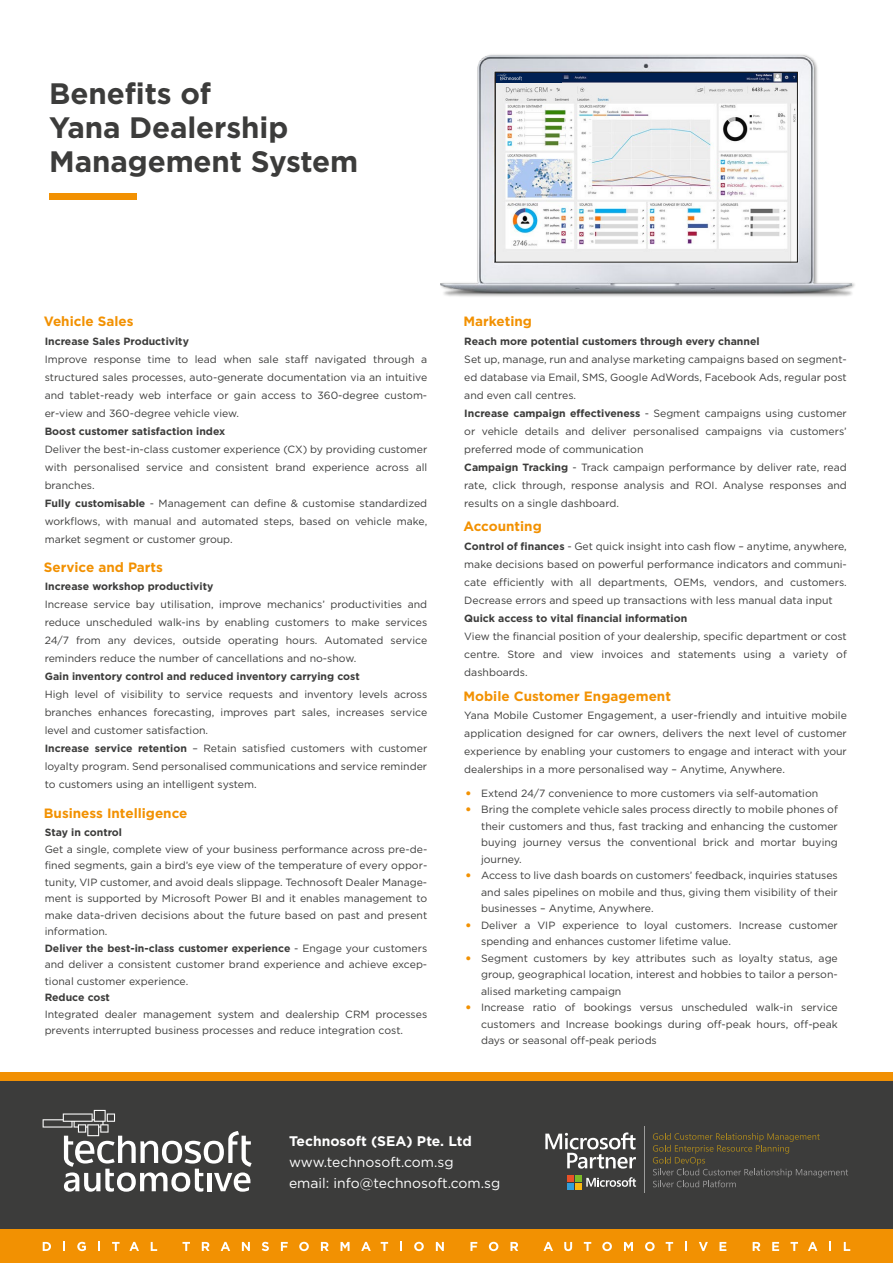
<style>
.page{position:relative;width:893px;height:1263px;background:#fff}
.page>*{position:absolute;margin:0;border:0;box-sizing:border-box;transform-origin:0 0}
.t1{font:700 29.55px/33.9px "Gotham";letter-spacing:-.005em;color:#3c3c3b}
.t2{font:13.95px/20.9px "Gotham";color:#fff}
.t3{font:700 13.95px "Gotham";color:#fff}
.t4{font:700 13.5px "Gotham";color:#f29102}
.t5{font:10.5px/18px "Gotham";color:#3c3c3b}
.t6{font:700 10.5px "Gotham";color:#3c3c3b}
.t7{font:900 10.5px/16.5px "Gotham";color:#f29102}
.s1{font-weight:700}
</style>
<div class="page">
<div style="left:0;top:1073px;width:893px;height:190px;background:#3c3c3b"></div>
<svg style="left:43px;top:1110px;width:209px;height:82px"></svg>
<img style="left:440px;top:54px;width:415px;height:243px">
<img style="left:441px;top:55px;width:411px;height:238px">
<img style="left:497px;top:74px;width:299px;height:186px">
<div style="left:495px;top:72px;width:66px;height:11px;background:#002154"></div>
<svg style="left:498px;top:74px;width:24px;height:6px"></svg>
<div style="left:495px;top:72px;width:303px;height:190px;border:1px solid #1d1d1b"></div>
<div style="left:49px;top:193px;width:88px;height:7px;background:#f29102"></div>
<div style="left:0;top:1230px;width:893px;height:33px;background:#f29102"></div>
<svg style="left:43px;top:1242px;width:8px;height:9px"></svg>
<svg style="left:63px;top:1242px;width:2px;height:9px"></svg>
<svg style="left:77px;top:1242px;width:9px;height:9px"></svg>
<svg style="left:98px;top:1242px;width:2px;height:9px"></svg>
<svg style="left:112px;top:1242px;width:8px;height:9px"></svg>
<svg style="left:129px;top:1242px;width:10px;height:9px"></svg>
<svg style="left:151px;top:1242px;width:6px;height:9px"></svg>
<svg style="left:182px;top:1242px;width:8px;height:9px"></svg>
<svg style="left:202px;top:1242px;width:8px;height:9px"></svg>
<svg style="left:221px;top:1242px;width:9px;height:9px"></svg>
<svg style="left:242px;top:1242px;width:8px;height:9px"></svg>
<svg style="left:262px;top:1242px;width:7px;height:9px"></svg>
<svg style="left:281px;top:1242px;width:7px;height:9px"></svg>
<svg style="left:299px;top:1242px;width:10px;height:9px"></svg>
<svg style="left:321px;top:1242px;width:8px;height:9px"></svg>
<svg style="left:340px;top:1242px;width:10px;height:9px"></svg>
<svg style="left:361px;top:1242px;width:10px;height:9px"></svg>
<svg style="left:381px;top:1242px;width:7px;height:9px"></svg>
<svg style="left:400px;top:1242px;width:2px;height:9px"></svg>
<svg style="left:414px;top:1242px;width:10px;height:9px"></svg>
<svg style="left:436px;top:1242px;width:8px;height:9px"></svg>
<svg style="left:470px;top:1242px;width:7px;height:9px"></svg>
<svg style="left:489px;top:1242px;width:9px;height:9px"></svg>
<svg style="left:510px;top:1242px;width:8px;height:9px"></svg>
<svg style="left:543px;top:1242px;width:10px;height:9px"></svg>
<svg style="left:564px;top:1242px;width:8px;height:9px"></svg>
<svg style="left:584px;top:1242px;width:7px;height:9px"></svg>
<svg style="left:602px;top:1242px;width:10px;height:9px"></svg>
<svg style="left:624px;top:1242px;width:9px;height:9px"></svg>
<svg style="left:645px;top:1242px;width:10px;height:9px"></svg>
<svg style="left:666px;top:1242px;width:7px;height:9px"></svg>
<svg style="left:685px;top:1242px;width:2px;height:9px"></svg>
<svg style="left:699px;top:1242px;width:9px;height:9px"></svg>
<svg style="left:719px;top:1242px;width:7px;height:9px"></svg>
<svg style="left:753px;top:1242px;width:7px;height:9px"></svg>
<svg style="left:772px;top:1242px;width:7px;height:9px"></svg>
<svg style="left:790px;top:1242px;width:8px;height:9px"></svg>
<svg style="left:808px;top:1242px;width:9px;height:9px"></svg>
<svg style="left:829px;top:1242px;width:2px;height:9px"></svg>
<svg style="left:844px;top:1242px;width:6px;height:9px"></svg>
<div style="left:0;top:1072px;width:893px;height:8px;background:#f19004"></div>
<svg style="left:545px;top:1132px;width:91px;height:36px"></svg>
<svg style="left:653px;top:1133px;width:195px;height:54px"></svg>
<hr style="left:645px;top:1127px;width:1px;height:66px;background:#fff">
<svg style="left:586px;top:1177px;width:50px;height:10px"></svg>
<div style="left:567px;top:1175px;width:7px;height:7px;background:#e95127"></div>
<div style="left:575px;top:1175px;width:7px;height:7px;background:#7dba28"></div>
<div style="left:567px;top:1182px;width:7px;height:7px;background:#329fda"></div>
<div style="left:575px;top:1182px;width:7px;height:7px;background:#fbb810"></div>
<h1 class="t1" style="left:49px;top:76px;width:311px">Benefits of<br>Yana Dealership<br>Management System</h1>
<p class="t4" style="left:44px;top:314px;width:91px">Vehicle Sales</p>
<p class="t6" style="left:45px;top:335px;width:146px">Increase Sales Productivity</p>
<p class="t5" style="left:45px;top:350px;width:384px;text-align:justify">Improve response time to lead when sale staff navigated through a structured sales processes, auto-generate documentation via an intuitive and tablet-ready web interface or gain access to 360-degree custom&shy;er-view and 360-degree vehicle view.</p>
<p class="t6" style="left:45px;top:425px;width:182px">Boost customer satisfaction index</p>
<p class="t5" style="left:45px;top:440px;width:384px">Deliver the best-in-class customer experience (CX) by providing customer with personalised service and consistent brand experience across all branches.<br><span class="s1">Fully customisable</span> - Management can define &amp; customise standardized workflows, with manual and automated steps, based on vehicle make, market segment or customer group.</p>
<p class="t4" style="left:44px;top:559px;width:121px">Service and Parts</p>
<p class="t6" style="left:45px;top:580px;width:170px">Increase workshop productivity</p>
<p class="t5" style="left:45px;top:595px;width:384px;text-align:justify">Increase service bay utilisation, improve mechanics’ productivities and reduce unscheduled walk-ins by enabling customers to make services 24/7 from any devices, outside operating hours. Automated service reminders reduce the number of cancellations and no-show.</p>
<p class="t6" style="left:45px;top:670px;width:316px">Gain inventory control and reduced inventory carrying cost</p>
<p class="t5" style="left:45px;top:685px;width:384px">High level of visibility to service requests and inventory levels across branches enhances forecasting, improves part sales, increases service level and customer satisfaction.<br><span class="s1">Increase service retention</span> – Retain satisfied customers with customer loyalty program. Send personalised communications and service reminder to customers using an intelligent system.</p>
<p class="t4" style="left:44px;top:805px;width:145px">Business Intelligence</p>
<p class="t6" style="left:45px;top:826px;width:79px">Stay in control</p>
<p class="t5" style="left:45px;top:841px;width:384px;line-height:16.5px">Get a single, complete view of your business performance across pre-de&shy;fined segments, gain a bird’s eye view of the temperature of every oppor&shy;tunity, VIP customer, and avoid deals slippage. Technosoft Dealer Manage&shy;ment is supported by Microsoft Power BI and it enables management to make data-driven decisions about the future based on past and present information.<br><span class="s1">Deliver the best-in-class customer experience</span> - Engage your customers and deliver a consistent customer brand experience and achieve excep&shy;tional customer experience.</p>
<p class="t6" style="left:45px;top:991px;width:67px">Reduce cost</p>
<p class="t5" style="left:45px;top:1006px;width:384px;line-height:16.5px">Integrated dealer management system and dealership CRM processes prevents interrupted business processes and reduce integration cost.</p>
<p class="t4" style="left:463px;top:314px;width:70px">Marketing</p>
<p class="t6" style="left:464px;top:335px;width:297px">Reach more potential customers through every channel</p>
<p class="t5" style="left:464px;top:350px;width:384px">Set up, manage, run and analyse marketing campaigns based on segment&shy;ed database via Email, SMS, Google AdWords, Facebook Ads, regular post and even call centres.<br><span class="s1">Increase campaign effectiveness</span> - Segment campaigns using customer or vehicle details and deliver personalised campaigns via customers’ preferred mode of communication<br><span class="s1">Campaign Tracking</span> - Track campaign performance by deliver rate, read rate, click through, response analysis and ROI. Analyse responses and results on a single dashboard.</p>
<p class="t4" style="left:463px;top:518px;width:80px">Accounting</p>
<p class="t5" style="left:464px;top:537px;width:384px;text-align:justify"><span class="s1">Control of finances</span> - Get quick insight into cash flow – anytime, anywhere, make decisions based on powerful performance indicators and communi&shy;cate efficiently with all departments, OEMs, vendors, and customers.<br>Decrease errors and speed up transactions with less manual data input</p>
<p class="t6" style="left:464px;top:612px;width:224px">Quick access to vital financial information</p>
<p class="t5" style="left:464px;top:627px;width:384px;text-align:justify">View the financial position of your dealership, specific department or cost centre. Store and view invoices and statements using a variety of dashboards.</p>
<p class="t4" style="left:463px;top:688px;width:209px">Mobile Customer Engagement</p>
<p class="t5" style="left:464px;top:706px;width:384px;text-align:justify">Yana Mobile Customer Engagement, a user-friendly and intuitive mobile application designed for car owners, delivers the next level of customer experience by enabling your customers to engage and interact with your dealerships in a more personalised way – Anytime, Anywhere.</p>
<p class="t5" style="left:481px;top:785px;width:358px;line-height:16.5px">Extend 24/7 convenience to more customers via self-automation Bring the complete vehicle sales process directly to mobile phones of their customers and thus, fast tracking and enhancing the customer buying journey versus the conventional brick and mortar buying journey.<br>Access to live dash boards on customers’ feedback, inquiries statuses and sales pipelines on mobile and thus, giving them visibility of their businesses – Anytime, Anywhere.<br>Deliver a VIP experience to loyal customers. Increase customer spending and enhances customer lifetime value.<br>Segment customers by key attributes such as loyalty status, age group, geographical location, interest and hobbies to tailor a person&shy;alised marketing campaign<br>Increase ratio of bookings versus unscheduled walk-in service customers and Increase bookings during off-peak hours, off-peak days or seasonal off-peak periods</p>
<p class="t7" style="left:466px;top:784px;width:7px">• •</p>
<p class="t7" style="left:466px;top:867px;width:7px">•</p>
<p class="t7" style="left:466px;top:916px;width:7px">•</p>
<p class="t7" style="left:466px;top:949px;width:7px">•</p>
<p class="t7" style="left:466px;top:999px;width:7px">•</p>
<h2 class="t3" style="left:289px;top:1133px;width:184px">Technosoft (SEA) Pte. Ltd</h2>
<h2 class="t2" style="left:289px;top:1151px;width:213px">www.technosoft.com.sg<br>email: info@technosoft.com.sg</h2>
</div>
